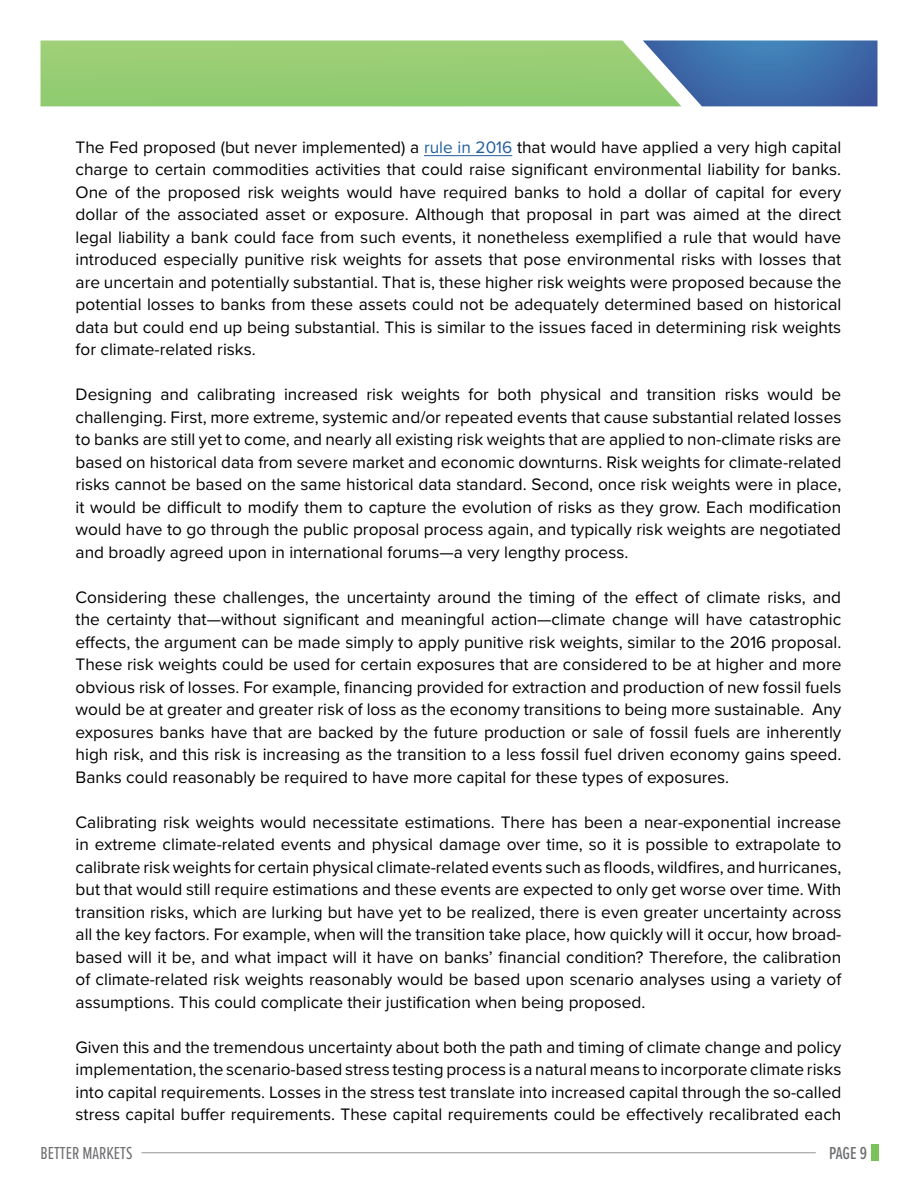
<style>
.page{position:relative;width:918px;height:1188px;background:#fff}
.page>*{position:absolute;margin:0;border:0;box-sizing:border-box;transform-origin:0 0}
.t1{font:18px "Proxima Nova Ex Cn";color:#6d6e71}
.t2{font:500 18px "Proxima Nova Ex Cn";color:#6d6e71}
.t3{font:17.25px/22.5px "Proxima Nova";color:#000;text-align:justify}
.s1{color:#215e9e}
</style>
<div class="page">
<div style="left:871px;top:1144px;width:8px;height:17px;background:#7ac25a"></div>
<hr style="left:141px;top:1153px;width:675px;height:1px;background:#939598">
<hr style="left:424px;top:155px;width:88px;height:1px;background:#215e9e">
<svg style="left:40px;top:40px;width:838px;height:66px;background:#83b785"></svg>
<p class="t3" style="left:76px;top:135px;width:767px">The Fed proposed (but never implemented) a <span class="s1">rule in 2016</span> that would have applied a very high capital charge to certain commodities activities that could raise significant environmental liability for banks.<br>One of the proposed risk weights would have required banks to hold a dollar of capital for every dollar of the associated asset or exposure. Although that proposal in part was aimed at the direct legal liability a bank could face from such events, it nonetheless exemplified a rule that would have introduced especially punitive risk weights for assets that pose environmental risks with losses that are uncertain and potentially substantial. That is, these higher risk weights were proposed because the potential losses to banks from these assets could not be adequately determined based on historical data but could end up being substantial. This is similar to the issues faced in determining risk weights for climate-related risks.</p>
<p class="t3" style="left:76px;top:383px;width:767px">Designing and calibrating increased risk weights for both physical and transition risks would be challenging. First, more extreme, systemic and/or repeated events that cause substantial related losses to banks are still yet to come, and nearly all existing risk weights that are applied to non-climate risks are based on historical data from severe market and economic downturns. Risk weights for climate-related risks cannot be based on the same historical data standard. Second, once risk weights were in place, it would be difficult to modify them to capture the evolution of risks as they grow. Each modification would have to go through the public proposal process again, and typically risk weights are negotiated and broadly agreed upon in international forums—a very lengthy process.</p>
<p class="t3" style="left:76px;top:585px;width:767px">Considering these challenges, the uncertainty around the timing of the effect of climate risks, and the certainty that—without significant and meaningful action—climate change will have catastrophic effects, the argument can be made simply to apply punitive risk weights, similar to the 2016 proposal.<br>These risk weights could be used for certain exposures that are considered to be at higher and more obvious risk of losses. For example, financing provided for extraction and production of new fossil fuels would be at greater and greater risk of loss as the economy transitions to being more sustainable. Any exposures banks have that are backed by the future production or sale of fossil fuels are inherently high risk, and this risk is increasing as the transition to a less fossil fuel driven economy gains speed.<br>Banks could reasonably be required to have more capital for these types of exposures.</p>
<p class="t3" style="left:76px;top:810px;width:767px">Calibrating risk weights would necessitate estimations. There has been a near-exponential increase in extreme climate-related events and physical damage over time, so it is possible to extrapolate to calibrate risk weights for certain physical climate-related events such as floods, wildfires, and hurricanes, but that would still require estimations and these events are expected to only get worse over time. With transition risks, which are lurking but have yet to be realized, there is even greater uncertainty across all the key factors. For example, when will the transition take place, how quickly will it occur, how broad&shy;based will it be, and what impact will it have on banks’ financial condition? Therefore, the calibration of climate-related risk weights reasonably would be based upon scenario analyses using a variety of assumptions. This could complicate their justification when being proposed.</p>
<p class="t3" style="left:76px;top:1035px;width:767px">Given this and the tremendous uncertainty about both the path and timing of climate change and policy implementation, the scenario-based stress testing process is a natural means to incorporate climate risks into capital requirements. Losses in the stress test translate into increased capital through the so-called stress capital buffer requirements. These capital requirements could be effectively recalibrated each</p>
<p class="t1" style="left:40px;top:1140px;width:93px">BETTER MARKETS</p>
<p class="t2" style="left:829px;top:1140px;width:40px">PAGE 9</p>
</div>
